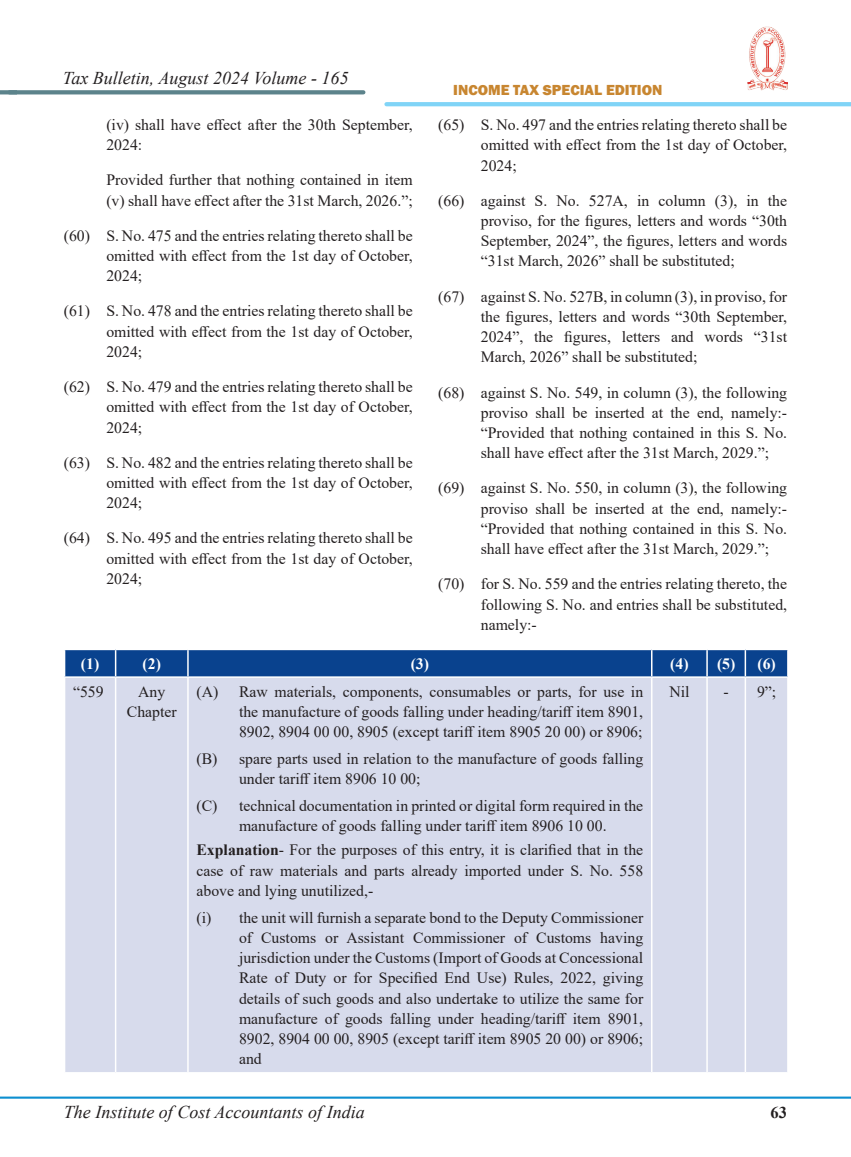
<style>
.page{position:relative;width:851px;height:1157px;background:#fff}
.page>*{position:absolute;margin:0;border:0;box-sizing:border-box;transform-origin:0 0}
.t1{font:italic 18px "Times New Roman";color:#231f20}
.t2{font:700 16.5px "Times New Roman";color:#231f20}
.Tab_Setting_1{font:15.75px/20.2px "Times New Roman";color:#231f20;text-align:justify}
.Table_tab_1{font:15.75px/20.2px "Times New Roman";color:#231f20;text-align:justify}
.Table_Body{font:15.75px/20.2px "Times New Roman";color:#231f20;text-align:center}
.Table_Body-2{font:700 15.75px "Times New Roman";color:#fff}
.t3{font:800 15px "Franklin Gothic";color:#c88630}
.s1{font-weight:700}
</style>
<div class="page">
<hr style="left:0;top:1096px;width:850px;height:2px;background:#0d8fd0">
<hr style="left:386px;top:102px;width:464px;height:4px;background:#80d4f7">
<svg style="left:17px;top:90px;width:346px;height:4px"></svg>
<hr style="left:0;top:90px;width:17px;height:4px;background:#5c838b">
<img style="left:747px;top:26px;width:40px;height:64px">
<div style="left:65px;top:678px;width:722px;height:394px;background:#d7dbec"></div>
<svg style="left:64px;top:649px;width:724px;height:27px;background:#174d94"></svg>
<hr style="left:115px;top:678px;width:1px;height:394px;background:#fff">
<hr style="left:187px;top:678px;width:2px;height:394px;background:#fff">
<hr style="left:651px;top:678px;width:1px;height:394px;background:#fff">
<hr style="left:706px;top:678px;width:1px;height:394px;background:#fff">
<hr style="left:744px;top:678px;width:2px;height:394px;background:#fff">
<p class="t1" style="left:63px;top:66px;width:287px">Tax Bulletin, August 2024 Volume - 165</p>
<p class="Tab_Setting_1" style="left:106px;top:114px;width:308px">(iv) shall have effect after the 30th September,<br>2024:</p>
<p class="Tab_Setting_1" style="left:106px;top:169px;width:308px">Provided further that nothing contained in item (v) shall have effect after the 31st March, 2026.”;</p>
<p class="Tab_Setting_1" style="left:106px;top:225px;width:308px;text-indent:-43px">(60) S. No. 475 and the entries relating thereto shall be omitted with effect from the 1st day of October, 2024;</p>
<p class="Tab_Setting_1" style="left:106px;top:300px;width:308px;text-indent:-43px">(61) S. No. 478 and the entries relating thereto shall be omitted with effect from the 1st day of October, 2024;</p>
<p class="Tab_Setting_1" style="left:106px;top:376px;width:308px;text-indent:-43px">(62) S. No. 479 and the entries relating thereto shall be omitted with effect from the 1st day of October, 2024;</p>
<p class="Tab_Setting_1" style="left:106px;top:452px;width:308px;text-indent:-43px">(63) S. No. 482 and the entries relating thereto shall be omitted with effect from the 1st day of October, 2024;</p>
<p class="Tab_Setting_1" style="left:106px;top:527px;width:308px;text-indent:-43px">(64) S. No. 495 and the entries relating thereto shall be omitted with effect from the 1st day of October, 2024;</p>
<p class="t3" style="left:453px;top:81px;width:210px">INCOME TAX SPECIAL EDITION</p>
<p class="Tab_Setting_1" style="left:480px;top:114px;width:308px;text-indent:-43px">(65) S. No. 497 and the entries relating thereto shall be omitted with effect from the 1st day of October, 2024;</p>
<p class="Tab_Setting_1" style="left:480px;top:190px;width:308px;text-indent:-43px">(66) against S. No. 527A, in column (3), in the proviso, for the figures, letters and words “30th September, 2024”, the figures, letters and words “31st March, 2026” shall be substituted;</p>
<p class="Tab_Setting_1" style="left:480px;top:286px;width:308px;text-indent:-43px">(67) against S. No. 527B, in column (3), in proviso, for the figures, letters and words “30th September, 2024”, the figures, letters and words “31st March, 2026” shall be substituted;</p>
<p class="Tab_Setting_1" style="left:480px;top:381px;width:308px;text-indent:-43px">(68) against S. No. 549, in column (3), the following proviso shall be inserted at the end, namely:- “Provided that nothing contained in this S. No. shall have effect after the 31st March, 2029.”;</p>
<p class="Tab_Setting_1" style="left:480px;top:477px;width:308px;text-indent:-43px">(69) against S. No. 550, in column (3), the following proviso shall be inserted at the end, namely:- “Provided that nothing contained in this S. No. shall have effect after the 31st March, 2029.”;</p>
<p class="Tab_Setting_1" style="left:480px;top:573px;width:308px;text-indent:-43px">(70) for S. No. 559 and the entries relating thereto, the following S. No. and entries shall be substituted, namely:-</p>
<p class="Table_Body-2" style="left:81px;top:652px;width:20px">(1)</p>
<p class="Table_Body-2" style="left:143px;top:652px;width:20px">(2)</p>
<p class="Table_Body-2" style="left:410px;top:652px;width:20px">(3)</p>
<p class="Table_Body-2" style="left:670px;top:652px;width:20px">(4)</p>
<p class="Table_Body-2" style="left:717px;top:652px;width:20px">(5)</p>
<p class="Table_Body-2" style="left:757px;top:652px;width:20px">(6)</p>
<p class="Table_Body" style="left:73px;top:680px;width:32px">“559</p>
<p class="Table_Body" style="left:127px;top:680px;width:51px">Any<br>Chapter</p>
<p class="Table_tab_1" style="left:239px;top:680px;width:405px;text-indent:-43px">(A) Raw materials, components, consumables or parts, for use in the manufacture of goods falling under heading/tariff item 8901, 8902, 8904 00 00, 8905 (except tariff item 8905 20 00) or 8906;</p>
<p class="Table_tab_1" style="left:239px;top:747px;width:405px;text-indent:-43px">(B) spare parts used in relation to the manufacture of goods falling under tariff item 8906 10 00;</p>
<p class="Table_tab_1" style="left:196px;top:794px;width:448px;text-align:center">(C) technical documentation in printed or digital form required in the manufacture of goods falling under tariff item 8906 10 00.</p>
<p class="Table_Body" style="left:196px;top:839px;width:448px;text-align:justify"><span class="s1">Explanation</span>- For the purposes of this entry, it is clarified that in the case of raw materials and parts already imported under S. No. 558 above and lying unutilized,-</p>
<p class="Table_tab_1" style="left:239px;top:906px;width:405px;text-indent:-43px">(i) the unit will furnish a separate bond to the Deputy Commissioner of Customs or Assistant Commissioner of Customs having jurisdiction under the Customs (Import of Goods at Concessional Rate of Duty or for Specified End Use) Rules, 2022, giving details of such goods and also undertake to utilize the same for manufacture of goods falling under heading/tariff item 8901, 8902, 8904 00 00, 8905 (except tariff item 8905 20 00) or 8906; and</p>
<p class="Table_Body" style="left:669px;top:680px;width:22px">Nil</p>
<p class="Table_Body" style="left:723px;top:680px;width:7px">-</p>
<p class="Table_Body" style="left:756px;top:680px;width:21px">9”;</p>
<p class="t1" style="left:64px;top:1099px;width:302px">The Institute of Cost Accountants of India</p>
<p class="t2" style="left:770px;top:1100px;width:18px">63</p>
</div>
